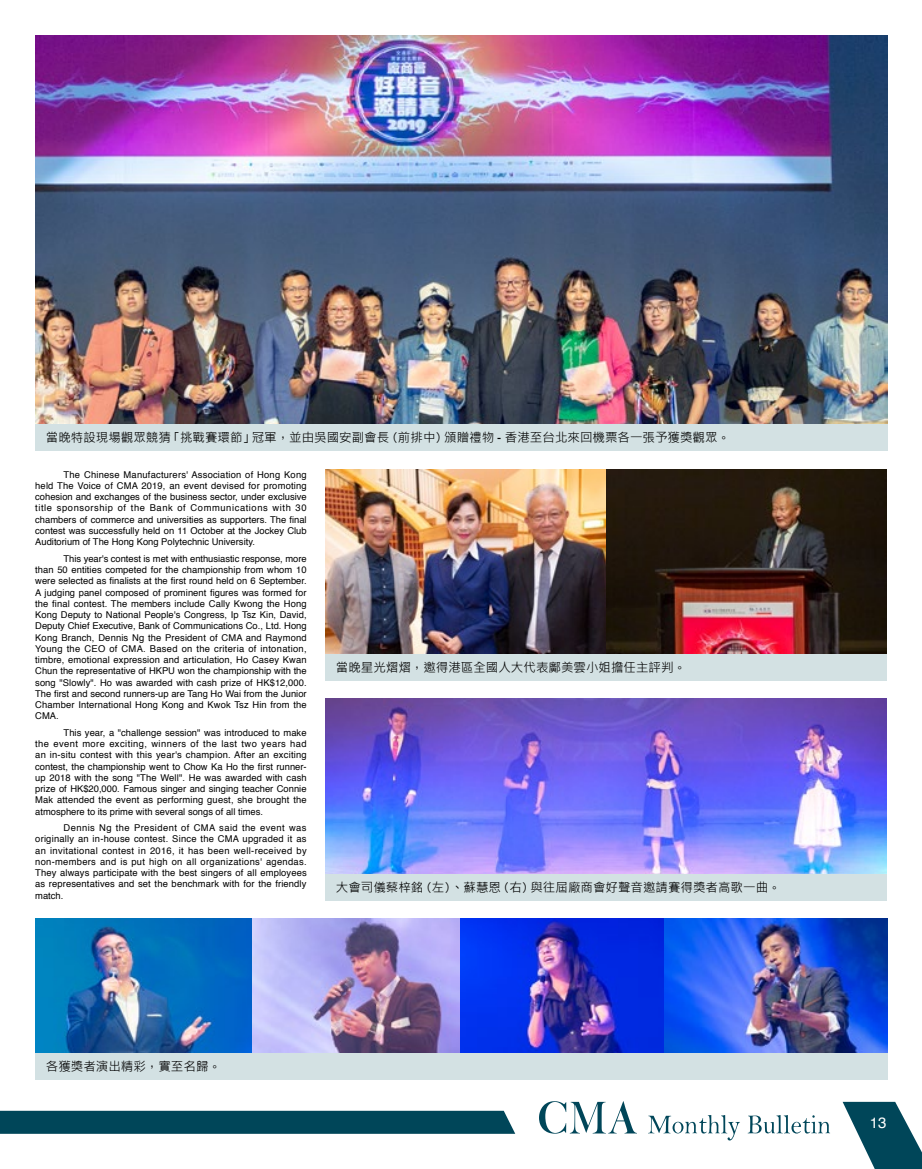
<style>
.page{position:relative;width:922px;height:1169px;background:#fff}
.page>*{position:absolute;margin:0;border:0;box-sizing:border-box;transform-origin:0 0}
.t1{font:15px "Helvetica";color:#fff}
.t2{font:12.5px "Microsoft Jheng Hei";color:#000}
.t3{font:9.38px/11.2px "Helvetica";color:#000;text-align:justify}
.s1{font-family:"ST Heiti TC";font-weight:300}
.s2{font-family:"Helvetica"}
.s3{font-family:"DF Hei W5 GB5"}
</style>
<div class="page">
<svg style="left:842px;top:1102px;width:79px;height:67px"></svg>
<div style="left:0;top:1111px;width:515px;height:23px;background:#004659"></div>
<svg style="left:539px;top:1101px;width:97px;height:32px"></svg>
<svg style="left:648px;top:1115px;width:91px;height:25px"></svg>
<svg style="left:748px;top:1115px;width:81px;height:18px"></svg>
<img style="left:35px;top:35px;width:852px;height:389px">
<img style="left:325px;top:469px;width:561px;height:185px">
<img style="left:35px;top:918px;width:852px;height:135px">
<img style="left:325px;top:698px;width:561px;height:176px">
<div style="left:325px;top:654px;width:561px;height:26px;background:#d3e1e3"></div>
<div style="left:325px;top:874px;width:561px;height:27px;background:#d3e1e3"></div>
<div style="left:35px;top:1053px;width:852px;height:26px;background:#d3e1e3"></div>
<div style="left:35px;top:424px;width:852px;height:27px;background:#d3e1e3"></div>
<h2 class="t2" style="left:46px;top:430px;width:685px">當晚特設現場觀眾競猜<span class="s1">「</span>挑戰賽環節<span class="s1">」</span>冠軍<span class="s1">，</span>並由吳國安副會長<span class="s1">（</span>前排中<span class="s1">）</span>頒贈禮物 <span class="s2">-</span> 香港至台北來回機票各一張予獲獎觀眾<span class="s1">。</span></h2>
<p class="t3" style="left:35px;top:469px;width:273px;text-indent:28px">The Chinese Manufacturers' Association of Hong Kong held The Voice of CMA 2019, an event devised for promoting cohesion and exchanges of the business sector, under exclusive title sponsorship of the Bank of Communications with 30 chambers of commerce and universities as supporters. The final contest was successfully held on 11 October at the Jockey Club Auditorium of The Hong Kong Polytechnic University.</p>
<p class="t3" style="left:35px;top:553px;width:273px;text-indent:28px">This year's contest is met with enthusiastic response, more than 50 entities competed for the championship from whom 10 were selected as finalists at the first round held on 6 September.<br>A judging panel composed of prominent figures was formed for the final contest. The members include Cally Kwong the Hong Kong Deputy to National People's Congress, Ip Tsz Kin, David, Deputy Chief Executive, Bank of Communications Co., Ltd. Hong Kong Branch, Dennis Ng the President of CMA and Raymond Young the CEO of CMA. Based on the criteria of intonation, timbre, emotional expression and articulation, Ho Casey Kwan Chun the representative of HKPU won the championship with the song "Slowly". Ho was awarded with cash prize of HK$12,000.<br>The first and second runners-up are Tang Ho Wai from the Junior Chamber International Hong Kong and Kwok Tsz Hin from the CMA.</p>
<p class="t3" style="left:35px;top:727px;width:273px;text-indent:28px">This year, a "challenge session" was introduced to make the event more exciting, winners of the last two years had an in-situ contest with this year's champion. After an exciting contest, the championship went to Chow Ka Ho the first runner&shy;up 2018 with the song "The Well". He was awarded with cash prize of HK$20,000. Famous singer and singing teacher Connie Mak attended the event as performing guest, she brought the atmosphere to its prime with several songs of all times.</p>
<p class="t3" style="left:35px;top:822px;width:273px;text-indent:28px">Dennis Ng the President of CMA said the event was originally an in-house contest. Since the CMA upgraded it as an invitational contest in 2016, it has been well-received by non-members and is put high on all organizations' agendas.<br>They always participate with the best singers of all employees as representatives and set the benchmark with for the friendly match.</p>
<h2 class="t2" style="left:336px;top:660px;width:352px">當晚星光熠熠<span class="s1">，</span>邀得港區全國人大代表鄺美雲小姐擔任主評判<span class="s1">。</span></h2>
<h2 class="t2" style="left:336px;top:880px;width:446px">大會司儀蔡梓銘<span class="s1">（</span>左<span class="s1">）</span><span class="s3">、</span>蘇慧恩<span class="s1">（</span>右<span class="s1">）</span>與往屆廠商會好聲音邀請賽得獎者高歌一曲<span class="s1">。</span></h2>
<h2 class="t2" style="left:46px;top:1059px;width:176px">各獲獎者演出精彩<span class="s1">，</span>實至名歸<span class="s1">。</span></h2>
<h1 class="t1" style="left:869px;top:1111px;width:18px">13</h1>
</div>
